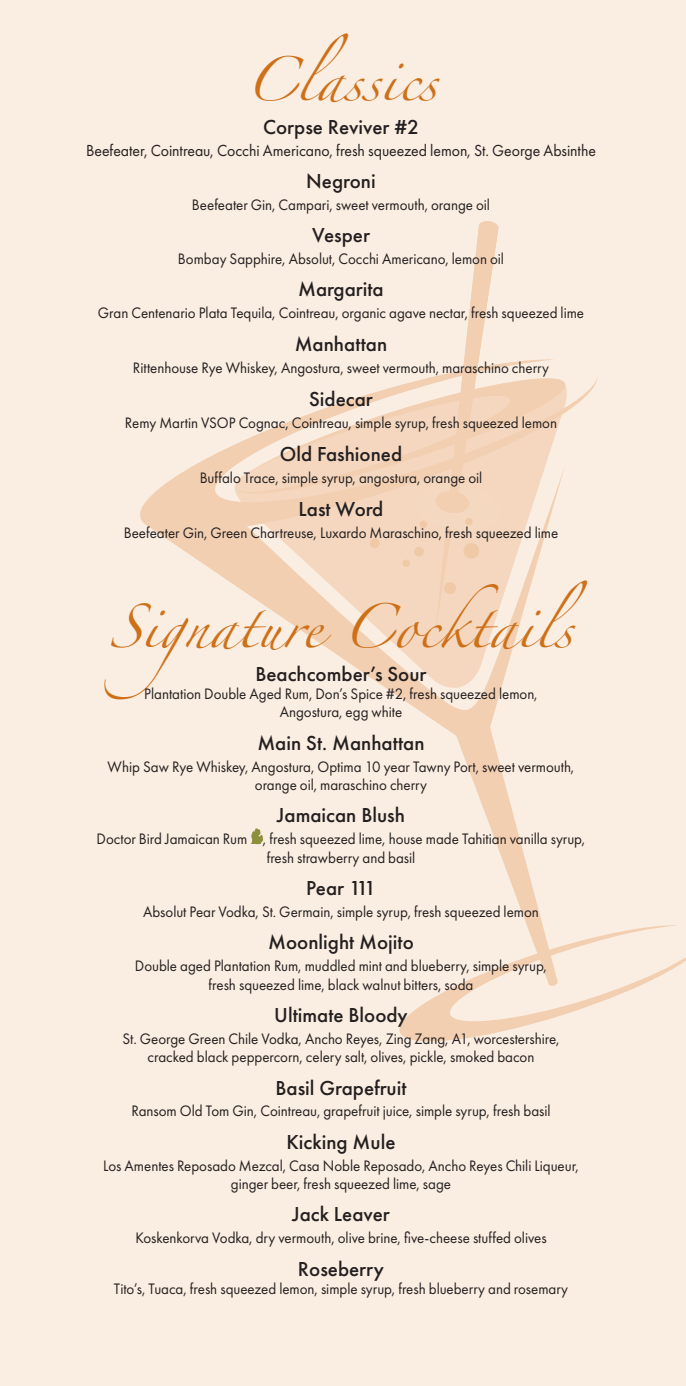
<style>
.page{position:relative;width:686px;height:1386px;background:#fff}
.page>*{position:absolute;margin:0;border:0;box-sizing:border-box;transform-origin:0 0}
.category{font:39.73px "Zapfino";color:#ce7018}
.drink__name{font:500 21px "Futura PT";color:#231f20}
.menu_item{font:500 21px "Futura PT";color:#231f20}
.drink_descrip{font:16.62px "Futura PT";letter-spacing:-.005em;color:#231f20;scale:.95 1}
.drink_descrip-2{font:15.75px/18.4px "Futura PT";letter-spacing:-.005em;color:#231f20;text-align:center;scale:.95 1}
.category-2{font:15.75px "Futura PT";letter-spacing:-.005em;color:#231f20;scale:.95 1}
.menu_item-2{font:15.75px "Futura PT";letter-spacing:-.005em;color:#231f20;scale:.95 1}
</style>
<div class="page">
<div style="left:0;top:0;width:685px;height:1386px;background:#faede1"></div>
<svg style="left:399px;top:925px;width:286px;height:117px"></svg>
<svg style="left:140px;top:359px;width:465px;height:627px"></svg>
<svg style="left:236px;top:370px;width:333px;height:131px"></svg>
<svg style="left:369px;top:538px;width:11px;height:11px"></svg>
<svg style="left:402px;top:221px;width:99px;height:414px"></svg>
<svg style="left:250px;top:828px;width:13px;height:16px"></svg>
<p class="category" style="left:244px;top:63px;width:194px">Classics</p>
<p class="drink__name" style="left:263px;top:114px;width:157px">Corpse Reviver #2</p>
<p class="drink_descrip" style="left:86px;top:140px;width:538px">Beefeater, Cointreau, Cocchi Americano, fresh squeezed lemon, St. George Absinthe</p>
<p class="drink__name" style="left:306px;top:168px;width:71px">Negroni</p>
<p class="drink_descrip-2" style="left:192px;top:195px;width:315px">Beefeater Gin, Campari, sweet vermouth, orange oil</p>
<p class="drink__name" style="left:312px;top:223px;width:59px">Vesper</p>
<p class="drink_descrip-2" style="left:178px;top:250px;width:344px">Bombay Sapphire, Absolut, Cocchi Americano, lemon oil</p>
<p class="drink__name" style="left:298px;top:277px;width:87px">Margarita</p>
<p class="drink_descrip-2" style="left:98px;top:304px;width:513px">Gran Centenario Plata Tequila, Cointreau, organic agave nectar, fresh squeezed lime</p>
<p class="drink__name" style="left:294px;top:331px;width:94px">Manhattan</p>
<p class="category-2" style="left:133px;top:358px;width:439px">Rittenhouse Rye Whiskey, Angostura, sweet vermouth, maraschino cherry</p>
<p class="drink__name" style="left:309px;top:386px;width:65px">Sidecar</p>
<p class="category-2" style="left:125px;top:413px;width:456px">Remy Martin VSOP Cognac, Cointreau, simple syrup, fresh squeezed lemon</p>
<p class="drink__name" style="left:279px;top:441px;width:124px">Old Fashioned</p>
<p class="category-2" style="left:199px;top:468px;width:299px">Buffalo Trace, simple syrup, angostura, orange oil</p>
<p class="drink__name" style="left:298px;top:497px;width:86px">Last Word</p>
<p class="category-2" style="left:124px;top:523px;width:458px">Beefeater Gin, Green Chartreuse, Luxardo Maraschino, fresh squeezed lime</p>
<p class="category" style="left:109px;top:610px;width:479px">Signature Cocktails</p>
<p class="drink__name" style="left:255px;top:661px;width:172px">Beachcomber’s Sour</p>
<p class="drink_descrip-2" style="left:144px;top:685px;width:415px">Plantation Double Aged Rum, Don’s Spice #2, fresh squeezed lemon,<br>Angostura, egg white</p>
<p class="drink__name" style="left:257px;top:730px;width:169px">Main St. Manhattan</p>
<p class="drink_descrip-2" style="left:108px;top:757px;width:492px">Whip Saw Rye Whiskey, Angostura, Optima 10 year Tawny Port, sweet vermouth,</p>
<p class="drink_descrip-2" style="left:255px;top:776px;width:183px">orange oil, maraschino cherry</p>
<p class="drink__name" style="left:277px;top:803px;width:129px">Jamaican Blush</p>
<p class="drink_descrip-2" style="left:97px;top:830px;width:515px">Doctor Bird Jamaican Rum , fresh squeezed lime, house made Tahitian vanilla syrup, fresh strawberry and basil</p>
<p class="drink__name" style="left:306px;top:875px;width:71px">Pear 111</p>
<p class="drink_descrip-2" style="left:143px;top:902px;width:418px">Absolut Pear Vodka, St. Germain, simple syrup, fresh squeezed lemon</p>
<p class="drink__name" style="left:268px;top:930px;width:147px">Moonlight Mojito</p>
<p class="drink_descrip-2" style="left:135px;top:957px;width:435px">Double aged Plantation Rum, muddled mint and blueberry, simple syrup, fresh squeezed lime, black walnut bitters, soda</p>
<p class="drink__name" style="left:274px;top:1002px;width:135px">Ultimate Bloody</p>
<p class="drink_descrip-2" style="left:122px;top:1029px;width:461px">St. George Green Chile Vodka, Ancho Reyes, Zing Zang, A1, worcestershire, cracked black peppercorn, celery salt, olives, pickle, smoked bacon</p>
<p class="drink__name" style="left:275px;top:1075px;width:132px">Basil Grapefruit</p>
<p class="drink_descrip-2" style="left:131px;top:1102px;width:442px">Ransom Old Tom Gin, Cointreau, grapefruit juice, simple syrup, fresh basil</p>
<p class="drink__name" style="left:286px;top:1129px;width:110px">Kicking Mule</p>
<p class="drink_descrip-2" style="left:103px;top:1156px;width:502px">Los Amentes Reposado Mezcal, Casa Noble Reposado, Ancho Reyes Chili Liqueur, ginger beer, fresh squeezed lime, sage</p>
<p class="drink__name" style="left:292px;top:1202px;width:99px">Jack Leaver</p>
<p class="menu_item-2" style="left:135px;top:1229px;width:434px">Koskenkorva Vodka, dry vermouth, olive brine, five-cheese stuffed olives</p>
<p class="menu_item" style="left:298px;top:1256px;width:87px">Roseberry</p>
<p class="menu_item-2" style="left:114px;top:1279px;width:479px">Tito’s, Tuaca, fresh squeezed lemon, simple syrup, fresh blueberry and rosemary</p>
</div>
